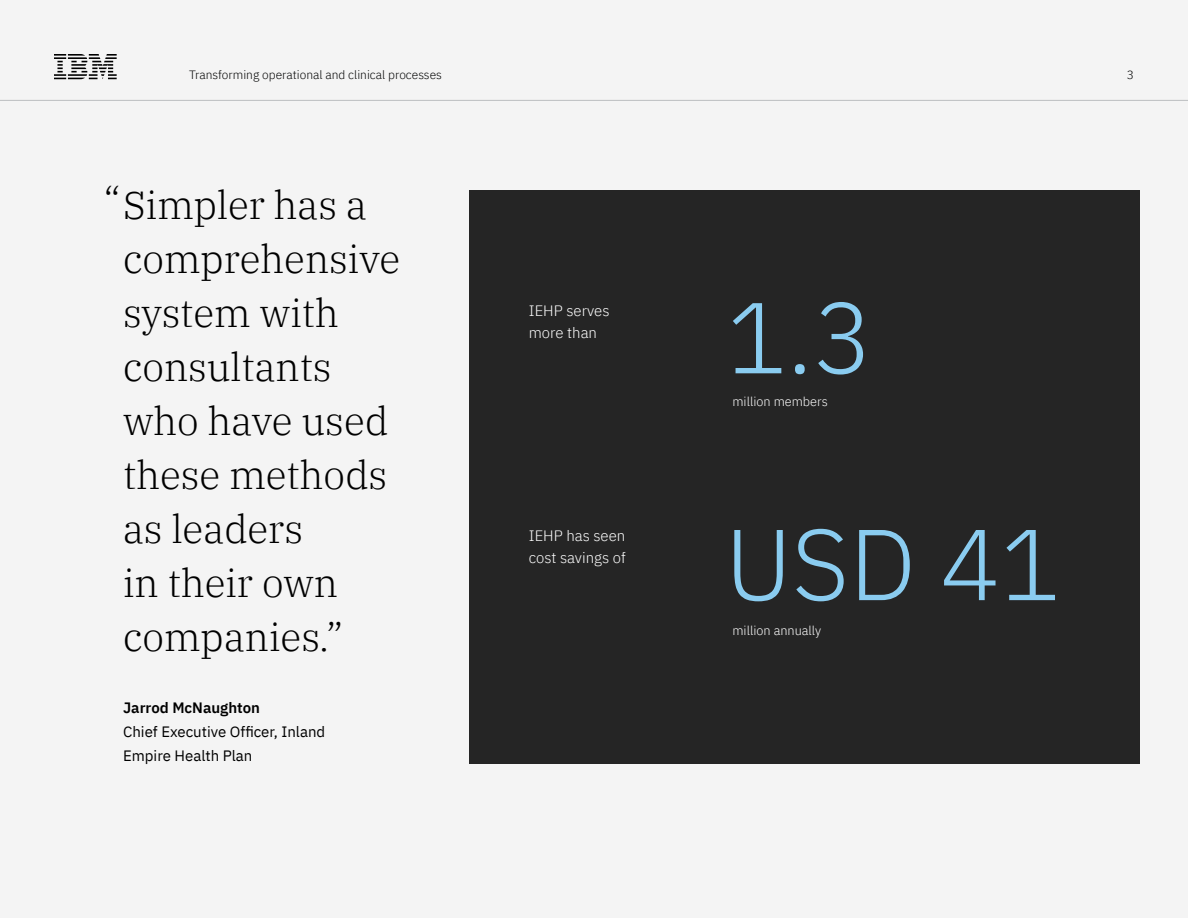
<style>
.page{position:relative;width:1188px;height:918px;background:#f4f4f4}
.page>*{position:absolute;margin:0;border:0;box-sizing:border-box;transform-origin:0 0}
.t1{font:300 100.5px "IBM Plex Sans";color:#8accf0}
.t2{font:300 39px/54px "IBM Plex Serif";color:#000}
.t3{font:15px/24px "IBM Plex Sans";color:#000}
.t4{font:300 15px/22.5px "IBM Plex Sans";color:#fff}
.t5{font:600 15px "IBM Plex Sans";color:#000}
.t6{font:300 12.75px "IBM Plex Sans";color:#fff}
.t7{font:300 12px "IBM Plex Sans";color:#000101}
</style>
<div class="page">
<hr style="left:0;top:100px;width:1188px;height:1px;background:#bcbec0">
<svg style="left:54px;top:54px;width:63px;height:25px"></svg>
<div style="left:469px;top:190px;width:670px;height:574px;background:#252525"></div>
<p class="t7" style="left:189px;top:66px;width:254px">Transforming operational and clinical processes</p>
<p class="t7" style="left:1127px;top:66px;width:9px">3</p>
<p class="t2" style="left:103px;top:171px;width:18px">“</p>
<p class="t2" style="left:123px;top:175px;width:279px">Simpler has a comprehensive system with consultants who have used these methods as leaders<br>in their own companies.”</p>
<p class="t5" style="left:123px;top:696px;width:138px">Jarrod McNaughton</p>
<p class="t3" style="left:123px;top:719px;width:204px">Chief Executive Officer, Inland<br>Empire Health Plan</p>
<p class="t4" style="left:529px;top:298px;width:82px">IEHP serves more than</p>
<p class="t4" style="left:529px;top:523px;width:98px">IEHP has seen cost savings of</p>
<h1 class="t1" style="left:726px;top:262px;width:148px">1.3</h1>
<p class="t6" style="left:732px;top:392px;width:97px">million members</p>
<h1 class="t1" style="left:725px;top:489px;width:337px">USD 41</h1>
<p class="t6" style="left:732px;top:621px;width:90px">million annually</p>
</div>
